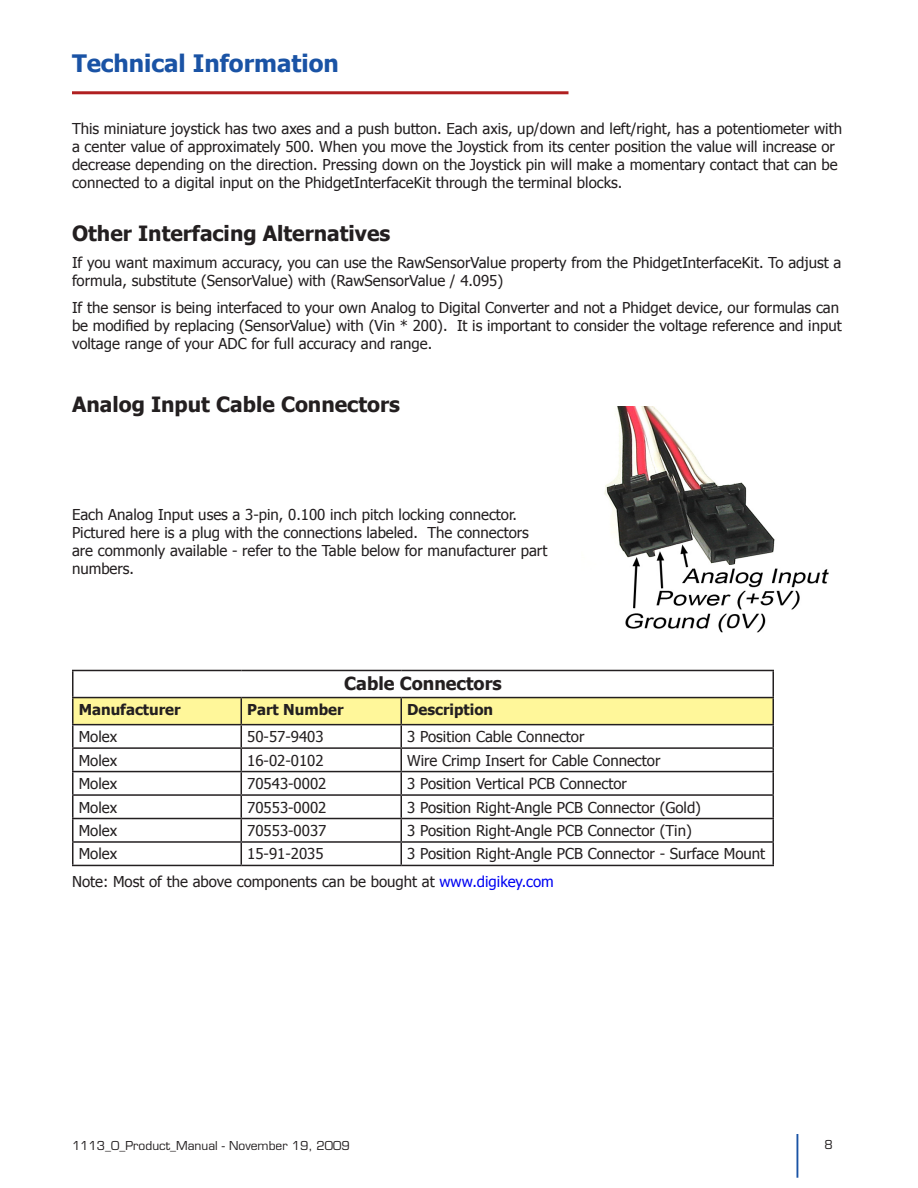
<style>
.page{position:relative;width:918px;height:1188px;background:#fff}
.page>*{position:absolute;margin:0;border:0;box-sizing:border-box;transform-origin:0 0}
.Heading_1{font:700 24px "Tahoma";color:#1a53a5}
.Heading_2{font:700 21px "Tahoma";color:#231f20}
.Heading_3{font:700 18px "Tahoma";color:#231f20}
.t1{font:15px/18px "Tahoma";color:#231f20}
.t2{font:700 15px "Tahoma";color:#231f20}
.t3{font:12px "Eurostile";color:#231f20}
.s1{color:#0003f2}
</style>
<div class="page">
<hr style="left:796px;top:1134px;width:2px;height:44px;background:#1a53a5">
<hr style="left:72px;top:91px;width:496px;height:3px;background:#b01f20">
<hr style="left:72px;top:670px;width:169px;height:1px;background:#231f20">
<hr style="left:72px;top:671px;width:2px;height:26px;background:#231f20">
<hr style="left:241px;top:670px;width:160px;height:1px;background:#231f20">
<hr style="left:401px;top:670px;width:373px;height:1px;background:#231f20">
<hr style="left:772px;top:671px;width:2px;height:26px;background:#231f20">
<hr style="left:72px;top:697px;width:169px;height:1px;background:#231f20">
<hr style="left:72px;top:698px;width:2px;height:26px;background:#231f20">
<hr style="left:241px;top:697px;width:160px;height:1px;background:#231f20">
<hr style="left:401px;top:697px;width:373px;height:1px;background:#231f20">
<hr style="left:772px;top:698px;width:2px;height:26px;background:#231f20">
<hr style="left:72px;top:724px;width:169px;height:1px;background:#231f20">
<hr style="left:72px;top:725px;width:2px;height:22px;background:#231f20">
<hr style="left:401px;top:724px;width:373px;height:1px;background:#231f20">
<hr style="left:772px;top:725px;width:2px;height:22px;background:#231f20">
<hr style="left:72px;top:747px;width:169px;height:2px;background:#231f20">
<hr style="left:72px;top:749px;width:2px;height:22px;background:#231f20">
<hr style="left:401px;top:747px;width:373px;height:2px;background:#231f20">
<hr style="left:772px;top:749px;width:2px;height:22px;background:#231f20">
<hr style="left:72px;top:771px;width:169px;height:1px;background:#231f20">
<hr style="left:72px;top:772px;width:2px;height:22px;background:#231f20">
<hr style="left:401px;top:771px;width:373px;height:1px;background:#231f20">
<hr style="left:772px;top:772px;width:2px;height:22px;background:#231f20">
<hr style="left:72px;top:794px;width:169px;height:2px;background:#231f20">
<hr style="left:72px;top:796px;width:2px;height:22px;background:#231f20">
<hr style="left:401px;top:794px;width:373px;height:2px;background:#231f20">
<hr style="left:772px;top:796px;width:2px;height:22px;background:#231f20">
<hr style="left:72px;top:818px;width:169px;height:1px;background:#231f20">
<hr style="left:72px;top:819px;width:2px;height:22px;background:#231f20">
<hr style="left:401px;top:818px;width:373px;height:1px;background:#231f20">
<hr style="left:772px;top:819px;width:2px;height:22px;background:#231f20">
<hr style="left:72px;top:841px;width:169px;height:2px;background:#231f20">
<hr style="left:72px;top:843px;width:2px;height:22px;background:#231f20">
<hr style="left:401px;top:841px;width:373px;height:2px;background:#231f20">
<svg style="left:73px;top:698px;width:700px;height:167px"></svg>
<hr style="left:772px;top:843px;width:2px;height:22px;background:#231f20">
<hr style="left:72px;top:865px;width:169px;height:1px;background:#231f20">
<hr style="left:241px;top:865px;width:160px;height:1px;background:#231f20">
<hr style="left:401px;top:865px;width:373px;height:1px;background:#231f20">
<img style="left:604px;top:406px;width:225px;height:227px">
<p class="Heading_1" style="left:72px;top:47px;width:268px">Technical Information</p>
<p class="t1" style="left:72px;top:118px;width:772px">This miniature joystick has two axes and a push button. Each axis, up/down and left/right, has a potentiometer with a center value of approximately 500. When you move the Joystick from its center position the value will increase or decrease depending on the direction. Pressing down on the Joystick pin will make a momentary contact that can be connected to a digital input on the PhidgetInterfaceKit through the terminal blocks.</p>
<p class="Heading_2" style="left:72px;top:219px;width:320px">Other Interfacing Alternatives</p>
<p class="t1" style="left:72px;top:253px;width:771px">If you want maximum accuracy, you can use the RawSensorValue property from the PhidgetInterfaceKit. To adjust a formula, substitute (SensorValue) with (RawSensorValue / 4.095)</p>
<p class="t1" style="left:72px;top:298px;width:771px">If the sensor is being interfaced to your own Analog to Digital Converter and not a Phidget device, our formulas can be modified by replacing (SensorValue) with (Vin * 200). It is important to consider the voltage reference and input voltage range of your ADC for full accuracy and range.</p>
<p class="Heading_2" style="left:72px;top:389px;width:330px">Analog Input Cable Connectors</p>
<p class="t1" style="left:72px;top:505px;width:477px">Each Analog Input uses a 3-pin, 0.100 inch pitch locking connector.<br>Pictured here is a plug with the connections labeled. The connectors are commonly available - refer to the Table below for manufacturer part numbers.</p>
<p class="Heading_3" style="left:344px;top:671px;width:159px">Cable Connectors</p>
<p class="t2" style="left:79px;top:699px;width:103px">Manufacturer</p>
<p class="t2" style="left:247px;top:699px;width:98px">Part Number</p>
<p class="t2" style="left:407px;top:699px;width:87px">Description</p>
<p class="t1" style="left:79px;top:727px;width:40px">Molex</p>
<p class="t1" style="left:247px;top:727px;width:78px">50-57-9403</p>
<p class="t1" style="left:407px;top:727px;width:179px">3 Position Cable Connector</p>
<p class="t1" style="left:79px;top:750px;width:40px">Molex</p>
<p class="t1" style="left:247px;top:750px;width:78px">16-02-0102</p>
<p class="t1" style="left:407px;top:750px;width:255px">Wire Crimp Insert for Cable Connector</p>
<p class="t1" style="left:79px;top:774px;width:40px">Molex</p>
<p class="t1" style="left:247px;top:774px;width:81px">70543-0002</p>
<p class="t1" style="left:407px;top:774px;width:221px">3 Position Vertical PCB Connector</p>
<p class="t1" style="left:79px;top:797px;width:40px">Molex</p>
<p class="t1" style="left:247px;top:797px;width:81px">70553-0002</p>
<p class="t1" style="left:407px;top:797px;width:295px">3 Position Right-Angle PCB Connector (Gold)</p>
<p class="t1" style="left:79px;top:821px;width:40px">Molex</p>
<p class="t1" style="left:247px;top:821px;width:81px">70553-0037</p>
<p class="t1" style="left:407px;top:821px;width:286px">3 Position Right-Angle PCB Connector (Tin)</p>
<p class="t1" style="left:79px;top:844px;width:40px">Molex</p>
<p class="t1" style="left:247px;top:844px;width:78px">15-91-2035</p>
<p class="t1" style="left:407px;top:844px;width:360px">3 Position Right-Angle PCB Connector - Surface Mount</p>
<p class="t1" style="left:72px;top:872px;width:483px">Note: Most of the above components can be bought at <span class="s1">www.digikey.com</span></p>
<p class="t3" style="left:72px;top:1138px;width:279px">1113_0_Product_Manual - November 19, 2009</p>
<p class="t3" style="left:824px;top:1137px;width:10px">8</p>
</div>
